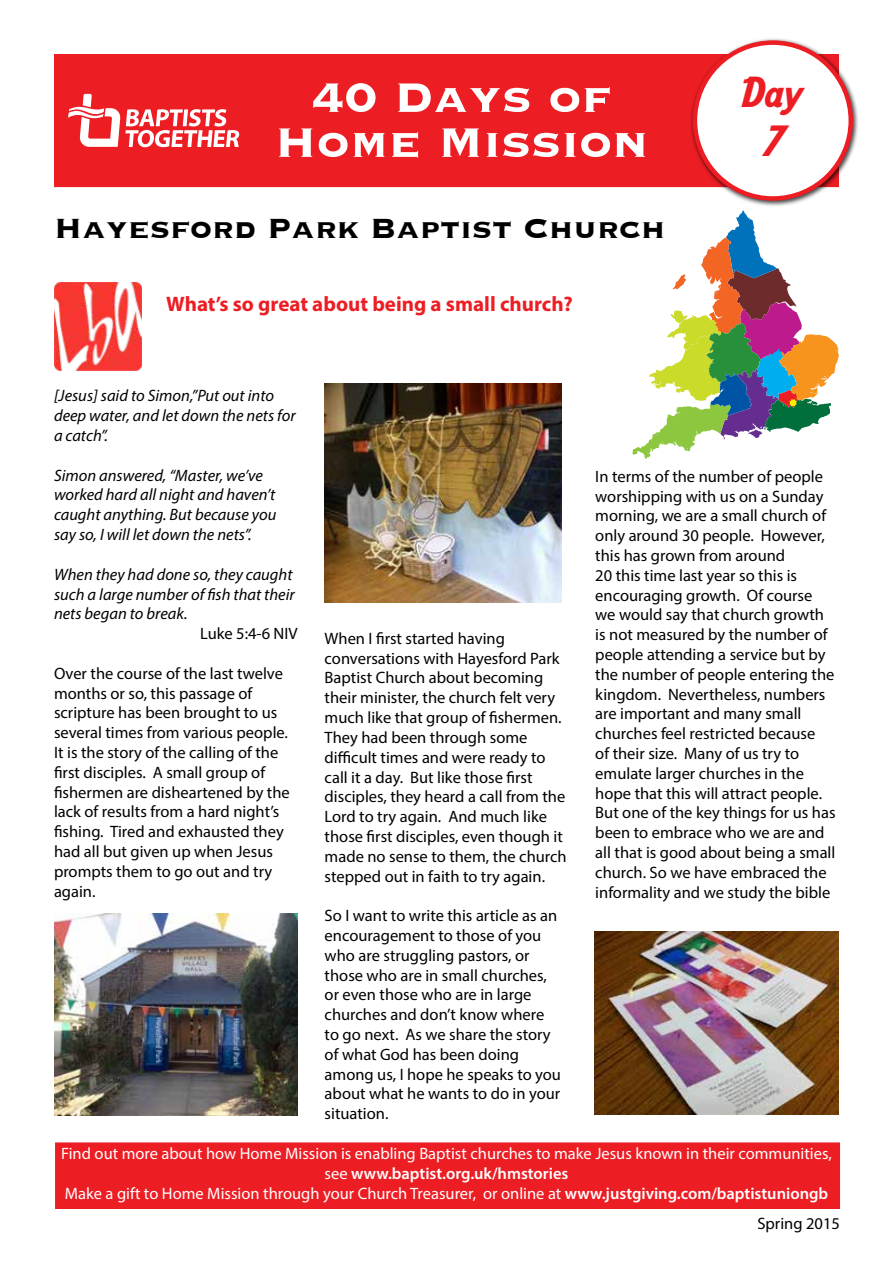
<style>
.page{position:relative;width:893px;height:1263px;background:#fff}
.page>*{position:absolute;margin:0;border:0;box-sizing:border-box;transform-origin:0 0}
.t1{font:700 54px/45px "Copperplate";color:#fff;text-align:center}
.t2{font:40.5px/48.6px "Aardvark Cafe";color:#ed1d24;text-align:center}
.t3{font:700 36px "Copperplate";color:#000}
.t4{font:700 21px "Myriad Pro";color:#ed1d24}
.t5{font:16.5px/19.8px "Myriad Pro";color:#000}
.t6{font:italic 16.5px/19.8px "Myriad Pro";color:#000}
.t7{font:16.5px/19.8px "Myriad Pro";color:#fff;text-align:center}
.s1{font-weight:600}
</style>
<div class="page">
<div style="left:55px;top:1142px;width:785px;height:67px;background:#ed1d24;border:2px solid #ed1d24"></div>
<div style="left:54px;top:54px;width:785px;height:133px;background:#ed1d24"></div>
<svg style="left:68px;top:94px;width:171px;height:53px"></svg>
<div style="left:689px;top:37px;width:170px;height:170px;background:#000;opacity:.75"></div>
<div style="left:695px;top:43px;width:156px;height:155px;background:#fff;border-radius:50%"></div>
<div style="left:693px;top:40px;width:160px;height:161px;border:4px solid #ed1d24;border-radius:50%"></div>
<svg style="left:632px;top:210px;width:207px;height:249px"></svg>
<img style="left:54px;top:282px;width:88px;height:89px">
<img style="left:594px;top:931px;width:245px;height:183px">
<img style="left:325px;top:384px;width:236px;height:219px">
<img style="left:54px;top:913px;width:244px;height:202px">
<h1 class="t1" style="left:275px;top:72px;width:375px">40 Days of<br>Home Mission</h1>
<h2 class="t2" style="left:742px;top:67px;width:62px">Day<br>7</h2>
<h3 class="t3" style="left:54px;top:205px;width:613px">Hayesford Park Baptist Church</h3>
<p class="t4" style="left:166px;top:290px;width:408px">What’s so great about being a small church?</p>
<p class="t6" style="left:54px;top:386px;width:243px">[Jesus] said to Simon,”Put out into deep water, and let down the nets for a catch”.</p>
<p class="t6" style="left:54px;top:465px;width:224px">Simon answered, “Master, we’ve worked hard all night and haven’t caught anything. But because you say so, I will let down the nets”.</p>
<p class="t6" style="left:54px;top:564px;width:242px">When they had done so, they caught such a large number of fish that their nets began to break.</p>
<p class="t5" style="left:200px;top:623px;width:99px">Luke 5:4-6 NIV</p>
<p class="t5" style="left:54px;top:663px;width:237px">Over the course of the last twelve months or so, this passage of scripture has been brought to us several times from various people.<br>It is the story of the calling of the first disciples. A small group of fishermen are disheartened by the lack of results from a hard night’s fishing. Tired and exhausted they had all but given up when Jesus prompts them to go out and try again.</p>
<p class="t5" style="left:325px;top:628px;width:244px">When I first started having conversations with Hayesford Park<br>Baptist Church about becoming their minister, the church felt very much like that group of fishermen.<br>They had been through some difficult times and were ready to call it a day. But like those first disciples, they heard a call from the<br>Lord to try again. And much like those first disciples, even though it made no sense to them, the church stepped out in faith to try again.</p>
<p class="t5" style="left:325px;top:905px;width:238px">So I want to write this article as an encouragement to those of you who are struggling pastors, or those who are in small churches, or even those who are in large churches and don’t know where to go next. As we share the story of what God has been doing among us, I hope he speaks to you about what he wants to do in your situation.</p>
<p class="t5" style="left:595px;top:466px;width:242px">In terms of the number of people worshipping with us on a Sunday morning, we are a small church of only around 30 people. However, this has grown from around<br>20 this time last year so this is encouraging growth. Of course we would say that church growth is not measured by the number of people attending a service but by the number of people entering the kingdom. Nevertheless, numbers are important and many small churches feel restricted because<br>of their size. Many of us try to emulate larger churches in the hope that this will attract people.<br>But one of the key things for us has been to embrace who we are and all that is good about being a small church. So we have embraced the informality and we study the bible</p>
<p class="t7" style="left:61px;top:1143px;width:772px">Find out more about how Home Mission is enabling Baptist churches to make Jesus known in their communities, see <span class="s1">www.baptist.org.uk/hmstories<br></span>Make a gift to Home Mission through your Church Treasurer, or online at <span class="s1">www.justgiving.com/baptistuniongb</span></p>
<p class="t5" style="left:757px;top:1213px;width:84px">Spring 2015</p>
</div>
